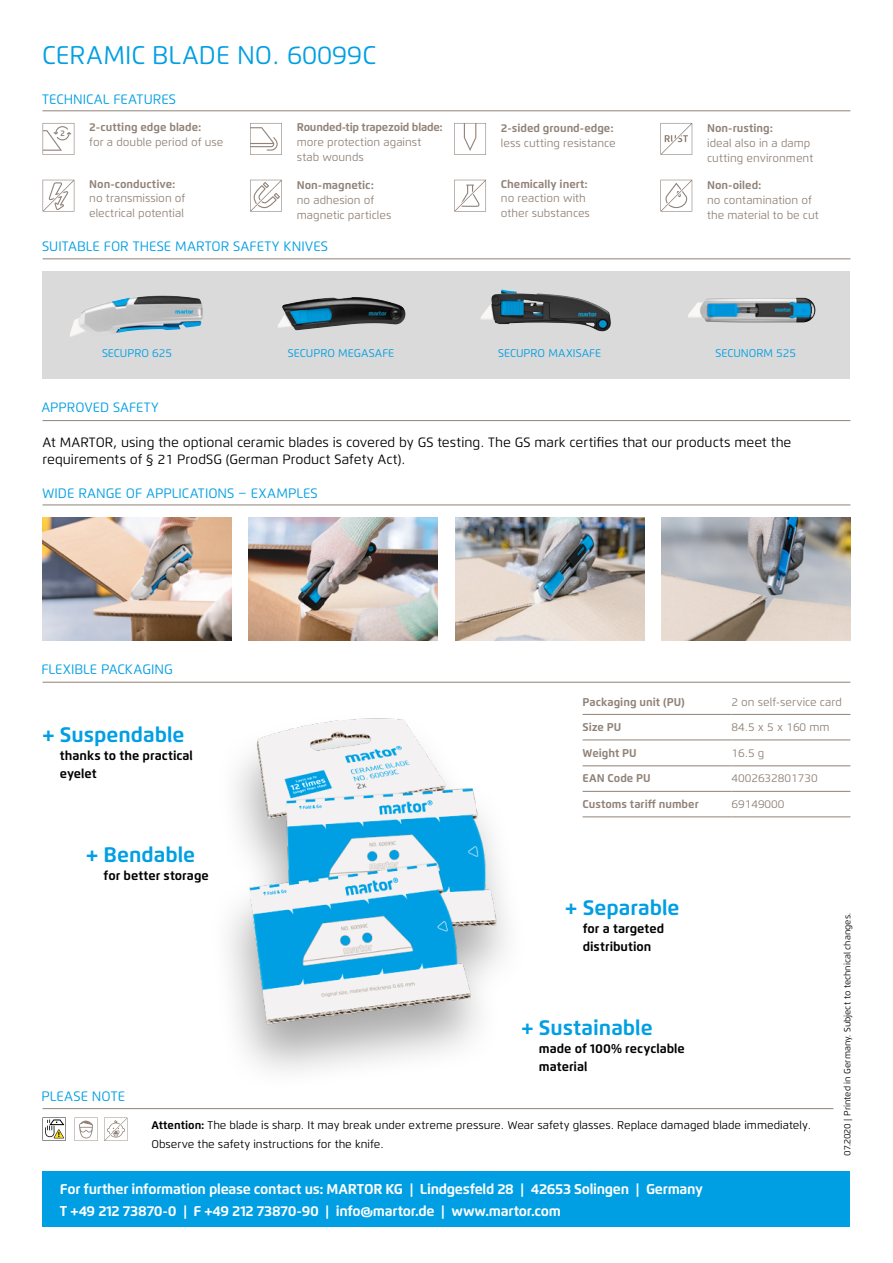
<style>
.page{position:relative;width:893px;height:1263px;background:#fff}
.page>*{position:absolute;margin:0;border:0;box-sizing:border-box;transform-origin:0 0}
._02_Copy_Flexo_Reg_9{font:25.5px "Flexo";color:#009fe3}
.Verpackung_Beschrift{font:700 21px "Flexo";color:#009fe3}
._02__Head_Flexo_bol{font:700 14.25px "Flexo";letter-spacing:-.02em;color:#fff}
._02_Copy_Flexo_Reg_9-2{font:13.65px "Flexo";color:#009fe3}
._02_Copy_Flexo_Reg_9-3{font:13.5px/17px "Flexo";color:#000}
.Überschriften{font:13.5px "Flexo";color:#009fe3}
.Verpackung_Beschrift-2{font:700 12.75px/18px "Flexo";color:#000}
._04_Tab_Flexo_Reg_7{font:11.25px/14.9px "Flexo";color:#908278}
._02_Copy_Flexo_Reg_9-4{font:11.25px/19.2px "Flexo";color:#000}
._04_Tab_Flexo_Reg_7-2{font:700 11.25px/14.9px "Flexo";color:#908278}
._02_Copy_Flexo_Reg_9-5{font:11.25px "Flexo";color:#009fe3}
.t1{font:9px "Flexo";color:#000}
.s1{font-weight:700}
.s2{font-weight:400}
</style>
<div class="page">
<div style="left:43px;top:271px;width:807px;height:108px;background:#dadada"></div>
<img style="left:70px;top:295px;width:133px;height:42px">
<img style="left:278px;top:297px;width:128px;height:33px">
<img style="left:481px;top:289px;width:130px;height:42px">
<img style="left:688px;top:297px;width:127px;height:26px">
<hr style="left:43px;top:111px;width:807px;height:1px;background:#908278">
<div style="left:208px;top:711px;width:321px;height:381px;background:#000;opacity:.34"></div>
<img style="left:238px;top:711px;width:259px;height:326px">
<div style="left:43px;top:1172px;width:807px;height:55px;background:#009fe3"></div>
<hr style="left:43px;top:259px;width:807px;height:1px;background:#908278">
<hr style="left:43px;top:420px;width:807px;height:1px;background:#908278">
<img style="left:455px;top:517px;width:189px;height:123px">
<hr style="left:43px;top:505px;width:807px;height:1px;background:#908278">
<img style="left:249px;top:517px;width:189px;height:123px">
<img style="left:661px;top:517px;width:189px;height:123px">
<img style="left:43px;top:517px;width:189px;height:123px">
<hr style="left:43px;top:1108px;width:790px;height:1px;background:#908278">
<svg style="left:74px;top:1117px;width:24px;height:24px"></svg>
<svg style="left:104px;top:1117px;width:24px;height:24px"></svg>
<svg style="left:43px;top:1117px;width:23px;height:24px"></svg>
<hr style="left:43px;top:682px;width:807px;height:1px;background:#908278">
<hr style="left:731px;top:816px;width:119px;height:1px;background:#908278">
<hr style="left:583px;top:816px;width:148px;height:1px;background:#908278">
<hr style="left:731px;top:791px;width:119px;height:1px;background:#908278">
<hr style="left:583px;top:791px;width:148px;height:1px;background:#908278">
<hr style="left:731px;top:765px;width:119px;height:1px;background:#908278">
<hr style="left:583px;top:765px;width:148px;height:1px;background:#908278">
<hr style="left:731px;top:739px;width:119px;height:1px;background:#908278">
<hr style="left:583px;top:739px;width:148px;height:1px;background:#908278">
<hr style="left:731px;top:714px;width:119px;height:1px;background:#908278">
<hr style="left:583px;top:714px;width:148px;height:1px;background:#908278">
<svg style="left:43px;top:123px;width:31px;height:32px"></svg>
<svg style="left:250px;top:123px;width:32px;height:32px"></svg>
<svg style="left:454px;top:123px;width:32px;height:32px"></svg>
<svg style="left:660px;top:123px;width:32px;height:32px"></svg>
<svg style="left:43px;top:180px;width:31px;height:32px"></svg>
<svg style="left:250px;top:180px;width:32px;height:32px"></svg>
<svg style="left:454px;top:180px;width:32px;height:32px"></svg>
<svg style="left:660px;top:180px;width:32px;height:32px"></svg>
<p class="_02_Copy_Flexo_Reg_9" style="left:42px;top:39px;width:335px">CERAMIC BLADE NO. 60099C</p>
<p class="_02_Copy_Flexo_Reg_9-2" style="left:42px;top:91px;width:135px">TECHNICAL FEATURES</p>
<p class="_04_Tab_Flexo_Reg_7" style="left:89px;top:119px;width:136px"><span class="s1">2-cutting edge blade:<br></span>for a double period of use</p>
<p class="_04_Tab_Flexo_Reg_7" style="left:297px;top:119px;width:148px"><span class="s1">Rounded-tip trapezoid blade: </span>more protection against stab wounds</p>
<p class="_04_Tab_Flexo_Reg_7" style="left:501px;top:120px;width:116px"><span class="s1">2-sided ground-edge: </span>less cutting resistance</p>
<p class="_04_Tab_Flexo_Reg_7-2" style="left:707px;top:120px;width:67px">Non-rusting:</p>
<p class="_04_Tab_Flexo_Reg_7" style="left:707px;top:135px;width:105px">ideal also in a damp</p>
<p class="_04_Tab_Flexo_Reg_7" style="left:707px;top:150px;width:108px">cutting environment</p>
<p class="_04_Tab_Flexo_Reg_7-2" style="left:89px;top:176px;width:88px">Non-conductive:</p>
<p class="_04_Tab_Flexo_Reg_7" style="left:89px;top:191px;width:98px">no transmission of</p>
<p class="_04_Tab_Flexo_Reg_7" style="left:89px;top:206px;width:96px">electrical potential</p>
<p class="_04_Tab_Flexo_Reg_7-2" style="left:297px;top:178px;width:79px">Non-magnetic: <span class="s2">no adhesion of</span></p>
<p class="_04_Tab_Flexo_Reg_7" style="left:297px;top:208px;width:96px">magnetic particles</p>
<p class="_02_Copy_Flexo_Reg_9-2" style="left:42px;top:238px;width:288px">SUITABLE FOR THESE MARTOR SAFETY KNIVES</p>
<p class="_04_Tab_Flexo_Reg_7-2" style="left:501px;top:176px;width:88px">Chemically inert: <span class="s2">no reaction with</span></p>
<p class="_04_Tab_Flexo_Reg_7" style="left:501px;top:206px;width:90px">other substances</p>
<p class="_04_Tab_Flexo_Reg_7" style="left:707px;top:178px;width:106px"><span class="s1">Non-oiled:<br></span>no contamination of</p>
<p class="_04_Tab_Flexo_Reg_7" style="left:707px;top:208px;width:113px">the material to be cut</p>
<p class="_02_Copy_Flexo_Reg_9-5" style="left:102px;top:346px;width:72px">SECUPRO 625</p>
<p class="_02_Copy_Flexo_Reg_9-5" style="left:288px;top:346px;width:108px">SECUPRO MEGASAFE</p>
<p class="_02_Copy_Flexo_Reg_9-5" style="left:498px;top:346px;width:104px">SECUPRO MAXISAFE</p>
<p class="_02_Copy_Flexo_Reg_9-5" style="left:715px;top:346px;width:82px">SECUNORM 525</p>
<p class="Überschriften" style="left:41px;top:400px;width:119px">APPROVED SAFETY</p>
<p class="_02_Copy_Flexo_Reg_9-3" style="left:43px;top:433px;width:750px">At MARTOR, using the optional ceramic blades is covered by GS testing. The GS mark certifies that our products meet the requirements of § 21 ProdSG (German Product Safety Act).</p>
<p class="_02_Copy_Flexo_Reg_9-2" style="left:42px;top:484px;width:277px">WIDE RANGE OF APPLICATIONS – EXAMPLES</p>
<p class="_02_Copy_Flexo_Reg_9-2" style="left:41px;top:661px;width:133px">FLEXIBLE PACKAGING</p>
<p class="Verpackung_Beschrift" style="left:43px;top:722px;width:143px">+ Suspendable</p>
<p class="Verpackung_Beschrift-2" style="left:60px;top:746px;width:134px">thanks to the practical eyelet</p>
<p class="Verpackung_Beschrift" style="left:86px;top:842px;width:111px">+ Bendable</p>
<p class="Verpackung_Beschrift-2" style="left:104px;top:866px;width:107px">for better storage</p>
<p class="_04_Tab_Flexo_Reg_7-2" style="left:583px;top:694px;width:104px">Packaging unit (PU)</p>
<p class="_04_Tab_Flexo_Reg_7" style="left:731px;top:694px;width:112px">2 on self-service card</p>
<p class="_04_Tab_Flexo_Reg_7-2" style="left:583px;top:720px;width:40px">Size PU</p>
<p class="_04_Tab_Flexo_Reg_7" style="left:731px;top:720px;width:100px">84.5 x 5 x 160 mm</p>
<p class="_04_Tab_Flexo_Reg_7-2" style="left:583px;top:745px;width:56px">Weight PU</p>
<p class="_04_Tab_Flexo_Reg_7" style="left:731px;top:745px;width:35px">16.5 g</p>
<p class="_04_Tab_Flexo_Reg_7-2" style="left:583px;top:771px;width:70px">EAN Code PU</p>
<p class="_04_Tab_Flexo_Reg_7" style="left:731px;top:771px;width:88px">4002632801730</p>
<p class="_04_Tab_Flexo_Reg_7-2" style="left:583px;top:796px;width:118px">Customs tariff number</p>
<p class="_04_Tab_Flexo_Reg_7" style="left:731px;top:797px;width:55px">69149000</p>
<p class="Verpackung_Beschrift" style="left:565px;top:895px;width:116px">+ Separable</p>
<p class="Verpackung_Beschrift-2" style="left:583px;top:920px;width:83px">for a targeted distribution</p>
<p class="_02_Copy_Flexo_Reg_9-2" style="left:41px;top:1088px;width:85px">PLEASE NOTE</p>
<p class="Verpackung_Beschrift" style="left:521px;top:1015px;width:133px">+ Sustainable</p>
<p class="Verpackung_Beschrift-2" style="left:539px;top:1040px;width:147px">made of 100% recyclable material</p>
<p class="_02_Copy_Flexo_Reg_9-4" style="left:151px;top:1115px;width:661px"><span class="s1">Attention:</span> The blade is sharp. It may break under extreme pressure. Wear safety glasses. Replace damaged blade immediately.<br>Observe the safety instructions for the knife.</p>
<p class="_02__Head_Flexo_bol" style="left:60px;top:1181px;width:645px">For further information please contact us: MARTOR KG | Lindgesfeld 28 | 42653 Solingen | Germany</p>
<p class="_02__Head_Flexo_bol" style="left:60px;top:1202px;width:502px">T +49 212 73870-0 | F +49 212 73870-90 | info@martor.de | www.martor.com</p>
<p class="t1" style="left:842px;top:1155px;width:244px;rotate:-90deg">07.2020 | Printed in Germany. Subject to technical changes.</p>
</div>
